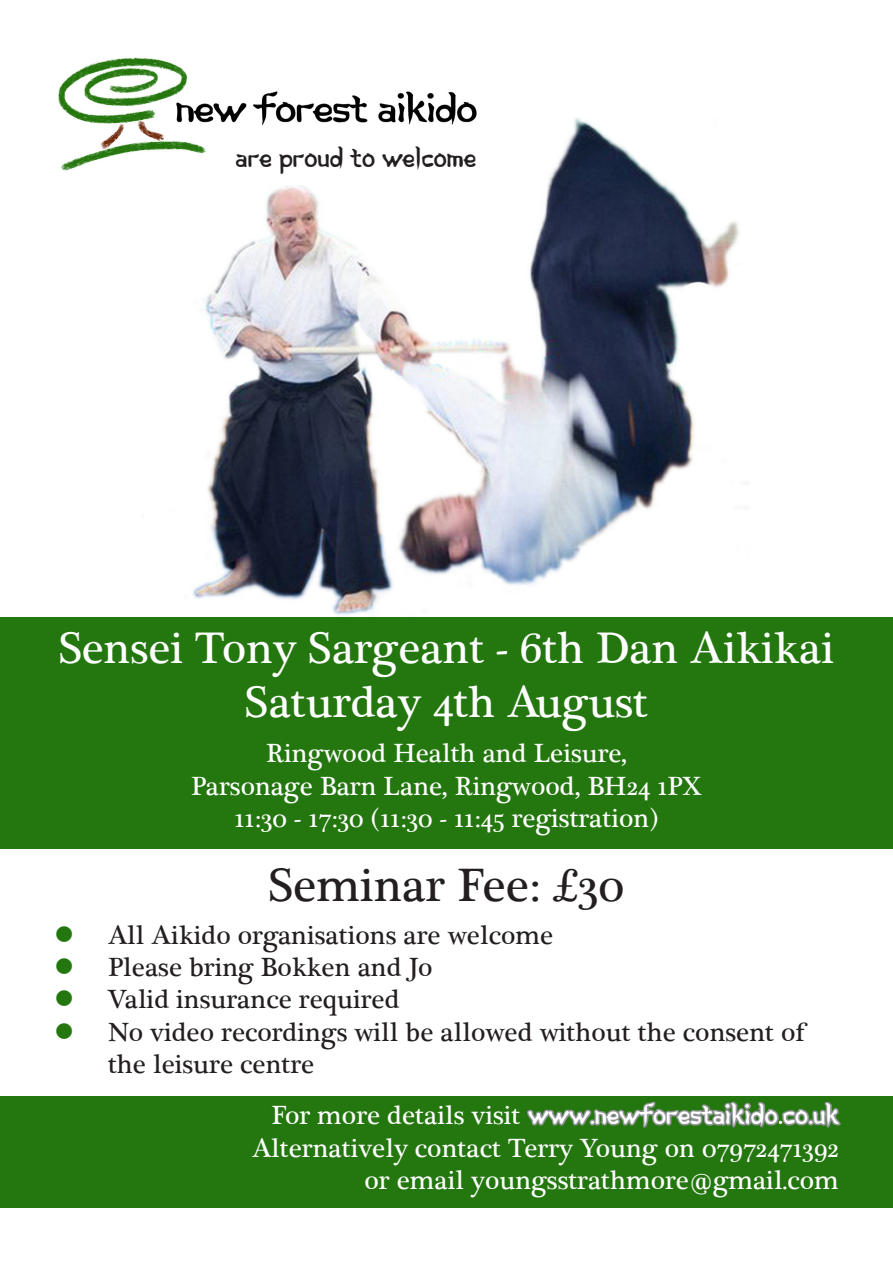
<style>
.page{position:relative;width:893px;height:1263px;background:#fff}
.page>*{position:absolute;margin:0;border:0;box-sizing:border-box;transform-origin:0 0}
.t1{font:48px "Plantagenet Cherokee";color:#231f20}
.t2{font:45.3px "Plantagenet Cherokee";color:#fff}
.t3{font:27px "Plantagenet Cherokee";color:#fff}
.t4{font:27px/32.4px "Plantagenet Cherokee";color:#231f20}
.t5{font:27px "Korean Calligraphy";color:#fff}
.t6{font:27px "Korean Calligraphy";color:#231f20}
.s1{color:#24770f}
.s2{font-family:"Plantagenet Cherokee"}
</style>
<div class="page">
<img style="left:192px;top:118px;width:547px;height:497px">
<img style="left:58px;top:57px;width:442px;height:128px">
<div style="left:0;top:722px;width:893px;height:126px;background:#24770f"></div>
<div style="left:0;top:1096px;width:893px;height:111px;background:#24770f"></div>
<div style="left:0;top:618px;width:893px;height:108px;background:#24770f"></div>
<svg style="left:527px;top:1101px;width:314px;height:27px"></svg>
<p class="t6" style="left:236px;top:145px;width:242px">Are proud to welcome</p>
<p class="t2" style="left:59px;top:622px;width:777px">Sensei Tony Sargeant - 6th Dan Aikikai</p>
<p class="t2" style="left:245px;top:676px;width:404px">Saturday 4th August</p>
<p class="t3" style="left:266px;top:737px;width:362px">Ringwood Health and Leisure,</p>
<p class="t3" style="left:191px;top:770px;width:512px">Parsonage Barn Lane, Ringwood, BH24 1PX</p>
<p class="t3" style="left:234px;top:802px;width:426px">11:30 - 17:30 (11:30 - 11:45 registration)</p>
<p class="t1" style="left:269px;top:857px;width:357px">Seminar Fee: £30</p>
<p class="t4" style="left:54px;top:919px;width:501px"><span class="s1">●</span> All Aikido organisations are welcome</p>
<p class="t4" style="left:54px;top:952px;width:380px"><span class="s1">●</span> Please bring Bokken and Jo</p>
<p class="t4" style="left:54px;top:984px;width:347px"><span class="s1">●</span> Valid insurance required</p>
<p class="t4" style="left:108px;top:1016px;width:698px;text-indent:-54px"><span class="s1">●</span> No video recordings will be allowed without the consent of the leisure centre</p>
<p class="t5" style="left:271px;top:1103px;width:569px"><span class="s2">For more details visit</span> www.newforestaikido.co.uk</p>
<p class="t3" style="left:252px;top:1132px;width:588px">Alternatively contact Terry Young on 07972471392</p>
<p class="t3" style="left:364px;top:1164px;width:476px">or email youngsstrathmore@gmail.com</p>
</div>
